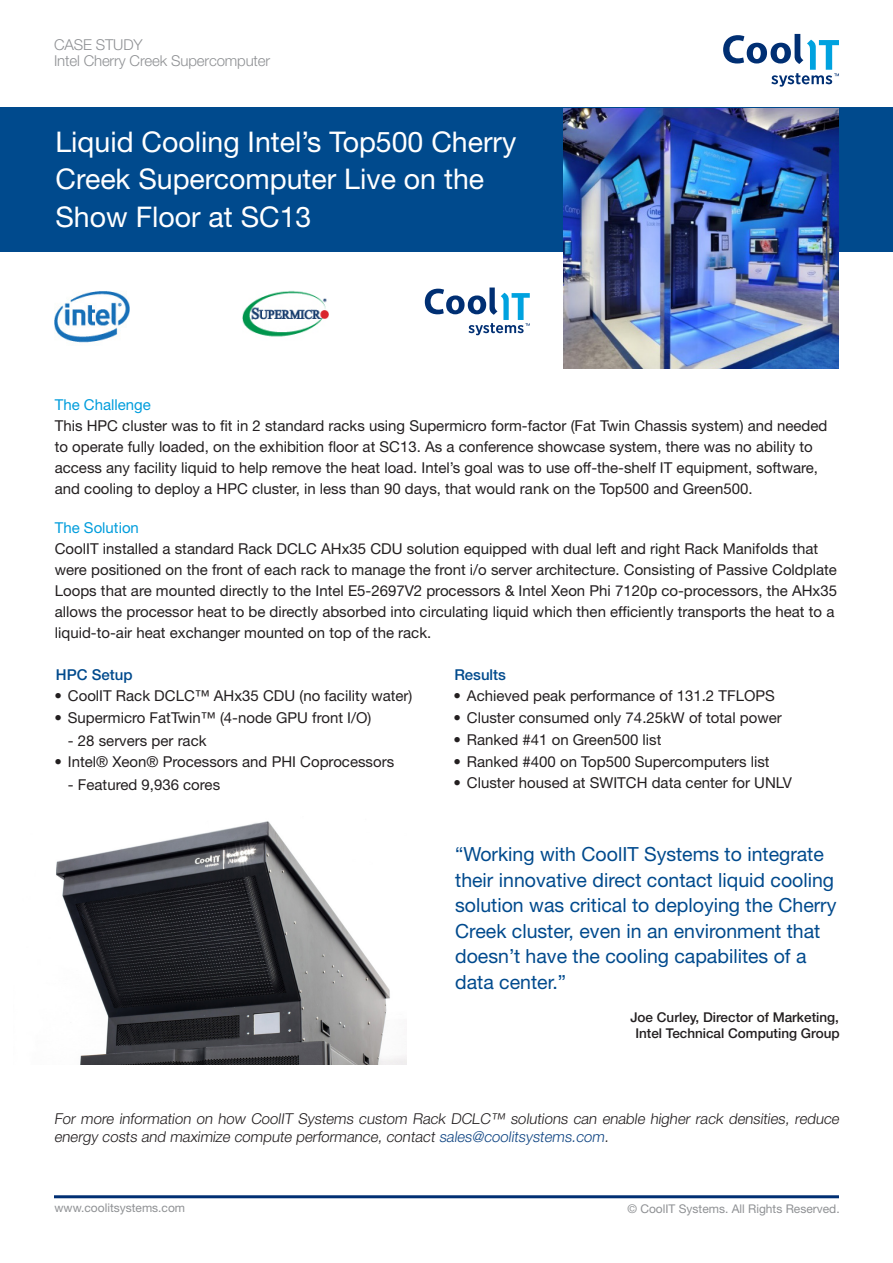
<style>
.page{position:relative;width:893px;height:1263px;background:#fff}
.page>*{position:absolute;margin:0;border:0;box-sizing:border-box;transform-origin:0 0}
.t1{font:28.5px/37.5px "Helvetica Neue LT Std";color:#fff}
.Heading2{font:19.5px/25.5px "Helvetica Neue LT Std";color:#004a8d}
.t2{font:15px/21px "Helvetica Neue LT Std";color:#231f20}
.t3{font:300 15px/18px "Helvetica Neue LT Std";color:#231f20}
.MainHeading{font:300 15px "Helvetica Neue LT Std";letter-spacing:-.01em;color:#8f9194}
.Heading2-2{font:500 15px "Helvetica Neue LT Std";color:#004a8d}
.Heading2-3{font:500 13.5px/16.2px "Helvetica Neue LT Std";color:#231f20;text-align:center}
.t4{font:12px "Helvetica Neue LT Std";color:#8f9194}
.s1{color:#009ddc}
.s2{color:#124784}
</style>
<div class="page">
<div style="left:0;top:108px;width:893px;height:144px;background:#004a8d"></div>
<img style="left:563px;top:108px;width:276px;height:260px">
<img style="left:54px;top:291px;width:76px;height:52px">
<img style="left:242px;top:290px;width:87px;height:47px">
<img style="left:56px;top:821px;width:351px;height:243px">
<svg style="left:425px;top:288px;width:105px;height:47px"></svg>
<svg style="left:723px;top:34px;width:116px;height:53px"></svg>
<hr style="left:54px;top:1195px;width:785px;height:3px;background:#002f73">
<p class="MainHeading" style="left:54px;top:35px;width:90px">CASE STUDY</p>
<p class="MainHeading" style="left:54px;top:51px;width:218px">Intel Cherry Creek Supercomputer</p>
<p class="t1" style="left:55px;top:122px;width:462px">Liquid Cooling Intel’s Top500 Cherry<br>Creek Supercomputer Live on the<br>Show Floor at SC13</p>
<p class="t2" style="left:55px;top:394px;width:774px"><span class="s1">The Challenge<br></span>This HPC cluster was to fit in 2 standard racks using Supermicro form-factor (Fat Twin Chassis system) and needed to operate fully loaded, on the exhibition floor at SC13. As a conference showcase system, there was no ability to access any facility liquid to help remove the heat load. Intel’s goal was to use off-the-shelf IT equipment, software, and cooling to deploy a HPC cluster, in less than 90 days, that would rank on the Top500 and Green500.</p>
<p class="t2" style="left:55px;top:517px;width:784px"><span class="s1">The Solution<br></span>CoolIT installed a standard Rack DCLC AHx35 CDU solution equipped with dual left and right Rack Manifolds that were positioned on the front of each rack to manage the front i/o server architecture. Consisting of Passive Coldplate Loops that are mounted directly to the Intel E5-2697V2 processors &amp; Intel Xeon Phi 7120p co-processors, the AHx35 allows the processor heat to be directly absorbed into circulating liquid which then efficiently transports the heat to a liquid-to-air heat exchanger mounted on top of the rack.</p>
<p class="Heading2-2" style="left:56px;top:666px;width:78px">HPC Setup</p>
<p class="Heading2-2" style="left:454px;top:666px;width:53px">Results</p>
<p class="t2" style="left:453px;top:685px;width:323px">• Achieved peak performance of 131.2 TFLOPS</p>
<p class="t2" style="left:453px;top:707px;width:330px">• Cluster consumed only 74.25kW of total power</p>
<p class="t2" style="left:453px;top:729px;width:210px">• Ranked #41 on Green500 list</p>
<p class="t2" style="left:453px;top:750px;width:318px">• Ranked #400 on Top500 Supercomputers list</p>
<p class="t2" style="left:453px;top:772px;width:340px">• Cluster housed at SWITCH data center for UNLV</p>
<p class="t2" style="left:54px;top:685px;width:360px">• CoolIT Rack DCLC™ AHx35 CDU (no facility water)</p>
<p class="t2" style="left:54px;top:707px;width:318px">• Supermicro FatTwin™ (4-node GPU front I/O)</p>
<p class="t2" style="left:68px;top:729px;width:140px">- 28 servers per rack</p>
<p class="t2" style="left:54px;top:751px;width:341px">• Intel® Xeon® Processors and PHI Coprocessors</p>
<p class="t2" style="left:68px;top:774px;width:154px">- Featured 9,936 cores</p>
<p class="Heading2" style="left:455px;top:841px;width:383px">“Working with CoolIT Systems to integrate their innovative direct contact liquid cooling solution was critical to deploying the Cherry Creek cluster, even in an environment that doesn’t have the cooling capabilites of a data center.”</p>
<p class="Heading2-3" style="left:630px;top:1009px;width:211px">Joe Curley, Director of Marketing,<br>Intel Technical Computing Group</p>
<p class="t3" style="left:54px;top:1110px;width:789px">For more information on how CoolIT Systems custom Rack DCLC™ solutions can enable higher rack densities, reduce energy costs and maximize compute performance, contact <span class="s2">sales@coolitsystems.com</span>.</p>
<p class="t4" style="left:55px;top:1200px;width:132px">www.coolitsystems.com</p>
<p class="t4" style="left:627px;top:1201px;width:214px">© CoolIT Systems. All Rights Reserved.</p>
</div>
